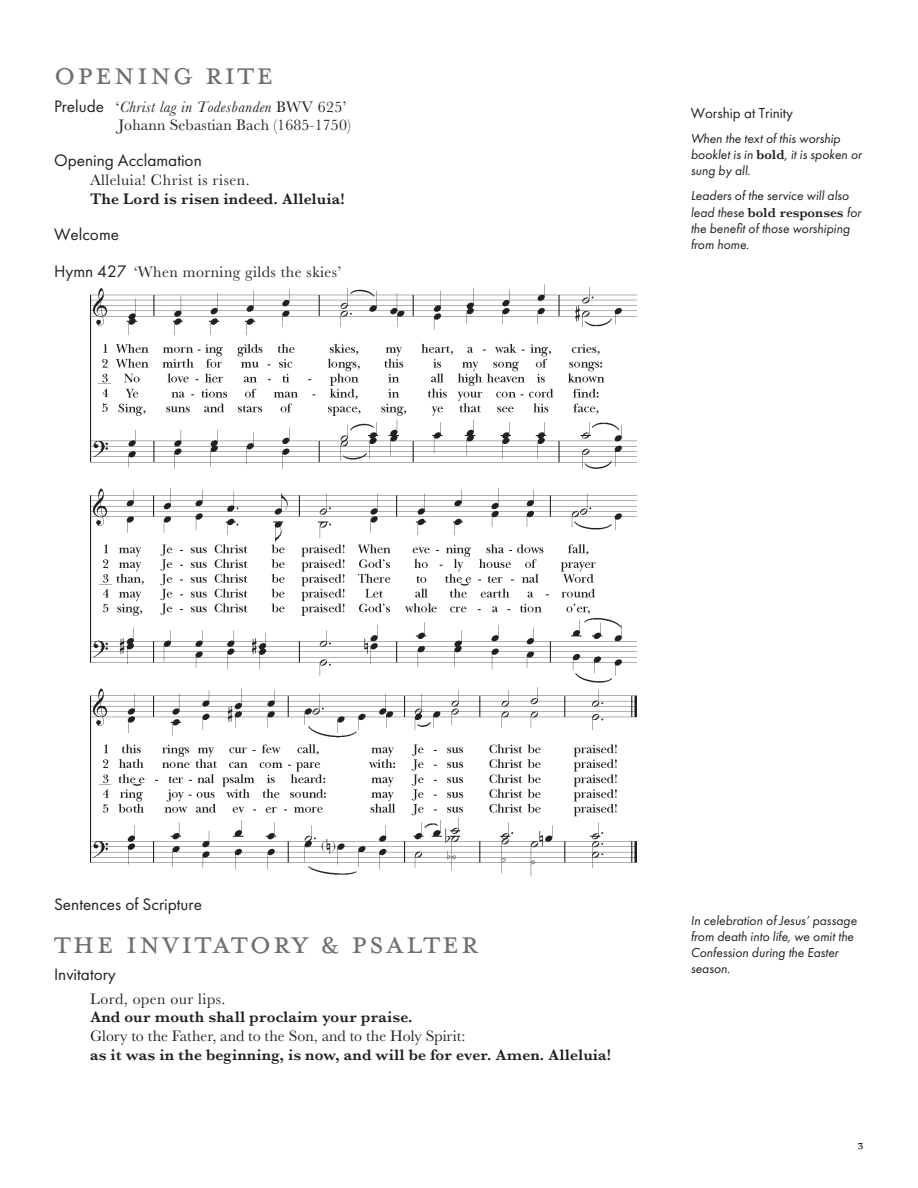
<style>
.page{position:relative;width:918px;height:1188px;background:#fff}
.page>*{position:absolute;margin:0;border:0;box-sizing:border-box;transform-origin:0 0}
.Big_Header_Petite_Ca{font:36px "Mrs Eaves Petite Caps OT";letter-spacing:.05em;color:#6d6f71}
.t1{font:18px "Mrs Eaves All Petite Caps OT";color:#231f20}
.Section_Header_FUTUR{font:17.25px "Futura PT";color:#231f20}
.Speaker_Text{font:17.25px "Futura PT";color:#231f20}
.PEOPLE_text{font:15.75px/18.9px "Baskerville No 2 Sem Bol";color:#231f20}
.Speaker_Text-2{font:15.75px "Baskerville No 2";letter-spacing:.03em;color:#231f20}
.Section_Header_FUTUR-2{font:italic 15.75px "Baskerville No 2";letter-spacing:.025em;color:#231f20}
.Section_Header_FUTUR-3{font:15.75px "Baskerville No 2";letter-spacing:.03em;color:#231f20}
.Section_Header_FUTUR-4{font:15.75px "Baskerville No 2";letter-spacing:.01em;color:#231f20}
.Section_Header_FUTUR-5{font:15px "Futura PT";color:#231f20}
.t2{font:italic 13.5px/16.2px "Futura PT";color:#231f20}
.s1{font-family:"Futura PT";font-style:normal;font-size:17.25px}
.s2{font-style:normal}
.s3{font-family:"Futura PT";font-size:17.25px}
.s4{font-family:"Baskerville No 2 Sem Bol";font-style:normal}
.s5{font-family:"Baskerville No 2"}
</style>
<div class="page">
<img style="left:90px;top:284px;width:547px;height:592px">
<p class="Big_Header_Petite_Ca" style="left:54px;top:54px;width:221px">OPENING RITE</p>
<p class="Section_Header_FUTUR-2" style="left:54px;top:98px;width:294px"><span class="s1">Prelude</span> <span class="s2">‘</span>Christ lag in Todesbanden <span class="s2">BWV 625’</span></p>
<p class="Section_Header_FUTUR-4" style="left:118px;top:116px;width:234px">Johann Sebastian Bach (1685-1750)</p>
<p class="Section_Header_FUTUR" style="left:54px;top:150px;width:149px">Opening Acclamation</p>
<p class="Speaker_Text-2" style="left:90px;top:171px;width:161px">Alleluia! Christ is risen.</p>
<p class="PEOPLE_text" style="left:90px;top:190px;width:256px">The Lord is risen indeed. Alleluia!</p>
<p class="Section_Header_FUTUR" style="left:54px;top:224px;width:67px">Welcome</p>
<p class="Section_Header_FUTUR-3" style="left:54px;top:263px;width:289px"><span class="s3">Hymn 427</span> ‘When morning gilds the skies’</p>
<p class="Section_Header_FUTUR-5" style="left:691px;top:104px;width:104px">Worship at Trinity</p>
<p class="t2" style="left:691px;top:130px;width:173px">When the text of this worship booklet is in <span class="s4">bold</span>, it is spoken or sung by all.</p>
<p class="t2" style="left:691px;top:188px;width:172px">Leaders of the service will also lead these <span class="s4">bold responses</span> for the benefit of those worshiping</p>
<p class="t2" style="left:691px;top:236px;width:60px">from home.</p>
<p class="Section_Header_FUTUR" style="left:54px;top:894px;width:149px">Sentences of Scripture</p>
<p class="Big_Header_Petite_Ca" style="left:54px;top:923px;width:426px">THE INVITATORY &amp; PSALTER</p>
<p class="Speaker_Text" style="left:54px;top:964px;width:63px">Invitatory</p>
<p class="Speaker_Text-2" style="left:90px;top:989px;width:137px">Lord, open our lips.</p>
<p class="PEOPLE_text" style="left:90px;top:1008px;width:324px">And our mouth shall proclaim your praise.</p>
<p class="PEOPLE_text" style="left:90px;top:1027px;width:523px"><span class="s5">Glory to the Father, and to the Son, and to the Holy Spirit:<br></span>as it was in the beginning, is now, and will be for ever. Amen. Alleluia!</p>
<p class="t2" style="left:691px;top:912px;width:168px">In celebration of Jesus’ passage from death into life, we omit the<br>Confession during the Easter season.</p>
<h2 class="t1" style="left:857px;top:1134px;width:8px">3</h2>
</div>
